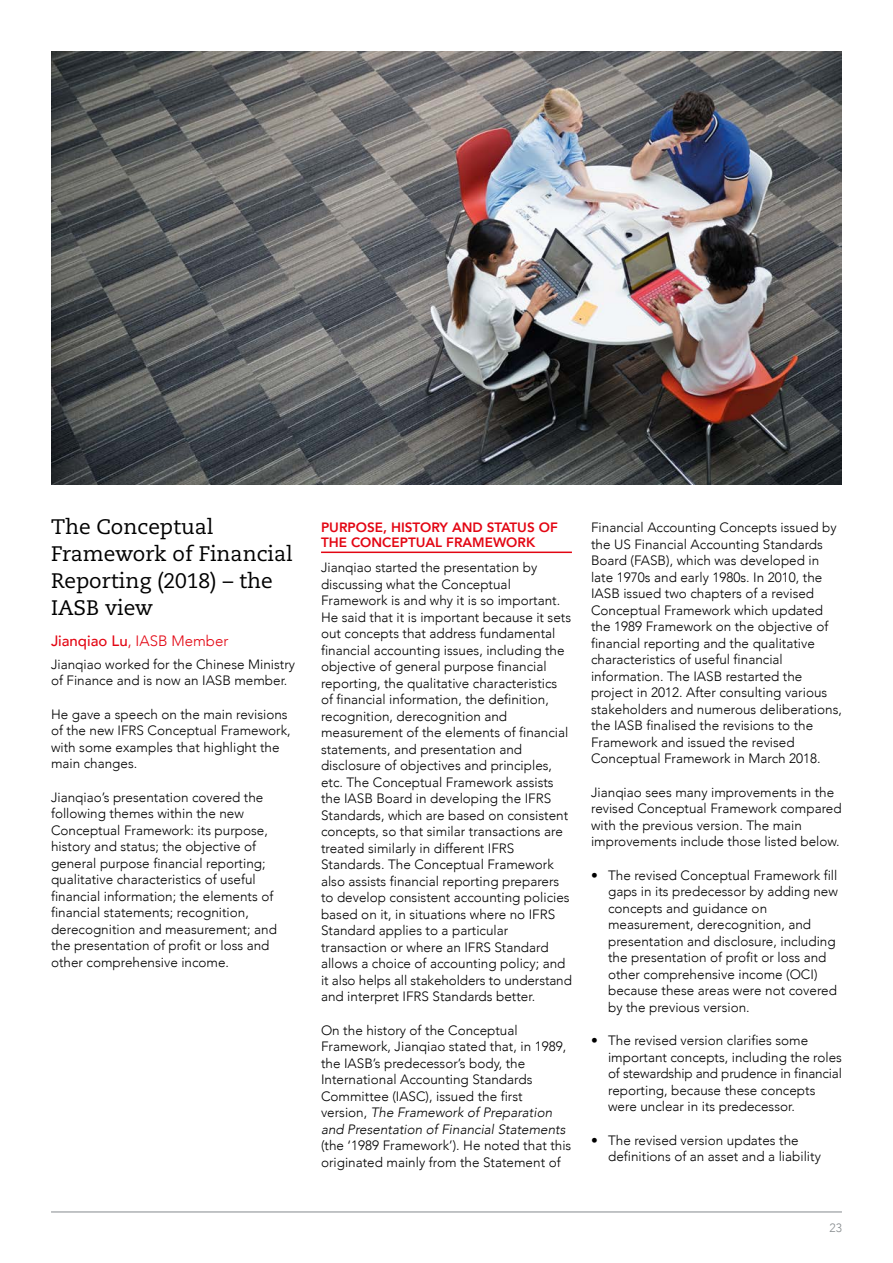
<style>
.page{position:relative;width:893px;height:1263px;background:#fff}
.page>*{position:absolute;margin:0;border:0;box-sizing:border-box;transform-origin:0 0}
.t1{font:21px/27px "Caecilia";color:#000}
.t2{font:300 15px "Avenir";color:#e30613}
.t3{font:300 13.5px/16.5px "Avenir";color:#000}
.t4{font:800 13.5px/15px "Avenir";color:#e30613}
.t5{font:300 12px "Avenir";color:#858a8d}
.s1{font-weight:500}
.s2{font-style:italic}
</style>
<div class="page">
<hr style="left:51px;top:1212px;width:791px;height:1px;background:#858a8d">
<img style="left:51px;top:51px;width:791px;height:434px">
<hr style="left:321px;top:551px;width:251px;height:2px;background:#e30613">
<h1 class="t1" style="left:51px;top:514px;width:243px">The Conceptual<br>Framework of Financial<br>Reporting (2018) – the<br>IASB view</h1>
<p class="t2" style="left:51px;top:632px;width:179px"><span class="s1">Jianqiao Lu</span>, IASB Member</p>
<p class="t3" style="left:51px;top:656px;width:246px">Jianqiao worked for the Chinese Ministry of Finance and is now an IASB member.</p>
<p class="t3" style="left:51px;top:706px;width:241px">He gave a speech on the main revisions of the new IFRS Conceptual Framework, with some examples that highlight the main changes.</p>
<p class="t3" style="left:51px;top:789px;width:227px">Jianqiao’s presentation covered the following themes within the new Conceptual Framework: its purpose, history and status; the objective of general purpose financial reporting; qualitative characteristics of useful financial information; the elements of financial statements; recognition, derecognition and measurement; and the presentation of profit or loss and other comprehensive income.</p>
<p class="t4" style="left:321px;top:520px;width:238px">PURPOSE, HISTORY AND STATUS OF<br>THE CONCEPTUAL FRAMEWORK</p>
<p class="t3" style="left:321px;top:559px;width:252px">Jianqiao started the presentation by discussing what the Conceptual Framework is and why it is so important.<br>He said that it is important because it sets out concepts that address fundamental financial accounting issues, including the objective of general purpose financial reporting, the qualitative characteristics of financial information, the definition, recognition, derecognition and measurement of the elements of financial statements, and presentation and disclosure of objectives and principles, etc. The Conceptual Framework assists the IASB Board in developing the IFRS Standards, which are based on consistent concepts, so that similar transactions are treated similarly in different IFRS Standards. The Conceptual Framework also assists financial reporting preparers to develop consistent accounting policies based on it, in situations where no IFRS Standard applies to a particular transaction or where an IFRS Standard allows a choice of accounting policy; and it also helps all stakeholders to understand and interpret IFRS Standards better.</p>
<p class="t3" style="left:321px;top:1022px;width:247px">On the history of the Conceptual Framework, Jianqiao stated that, in 1989, the IASB’s predecessor’s body, the International Accounting Standards Committee (IASC), issued the first version, <span class="s2">The Framework of Preparation and Presentation of Financial Statements</span></p>
<p class="t3" style="left:321px;top:1137px;width:252px">(the ‘1989 Framework’). He noted that this originated mainly from the Statement of</p>
<p class="t3" style="left:591px;top:519px;width:252px">Financial Accounting Concepts issued by the US Financial Accounting Standards Board (FASB), which was developed in late 1970s and early 1980s. In 2010, the IASB issued two chapters of a revised Conceptual Framework which updated the 1989 Framework on the objective of financial reporting and the qualitative characteristics of useful financial information. The IASB restarted the project in 2012. After consulting various stakeholders and numerous deliberations, the IASB finalised the revisions to the Framework and issued the revised Conceptual Framework in March 2018.</p>
<p class="t3" style="left:591px;top:784px;width:252px">Jianqiao sees many improvements in the revised Conceptual Framework compared with the previous version. The main improvements include those listed below.</p>
<p class="t3" style="left:608px;top:867px;width:231px;text-indent:-17px">• The revised Conceptual Framework fill gaps in its predecessor by adding new concepts and guidance on measurement, derecognition, and presentation and disclosure, including the presentation of profit or loss and other comprehensive income (OCI) because these areas were not covered by the previous version.</p>
<p class="t3" style="left:608px;top:1032px;width:235px;text-indent:-17px">• The revised version clarifies some important concepts, including the roles of stewardship and prudence in financial reporting, because these concepts were unclear in its predecessor.</p>
<p class="t3" style="left:608px;top:1132px;width:214px;text-indent:-17px">• The revised version updates the definitions of an asset and a liability</p>
<p class="t5" style="left:829px;top:1221px;width:14px">23</p>
</div>
